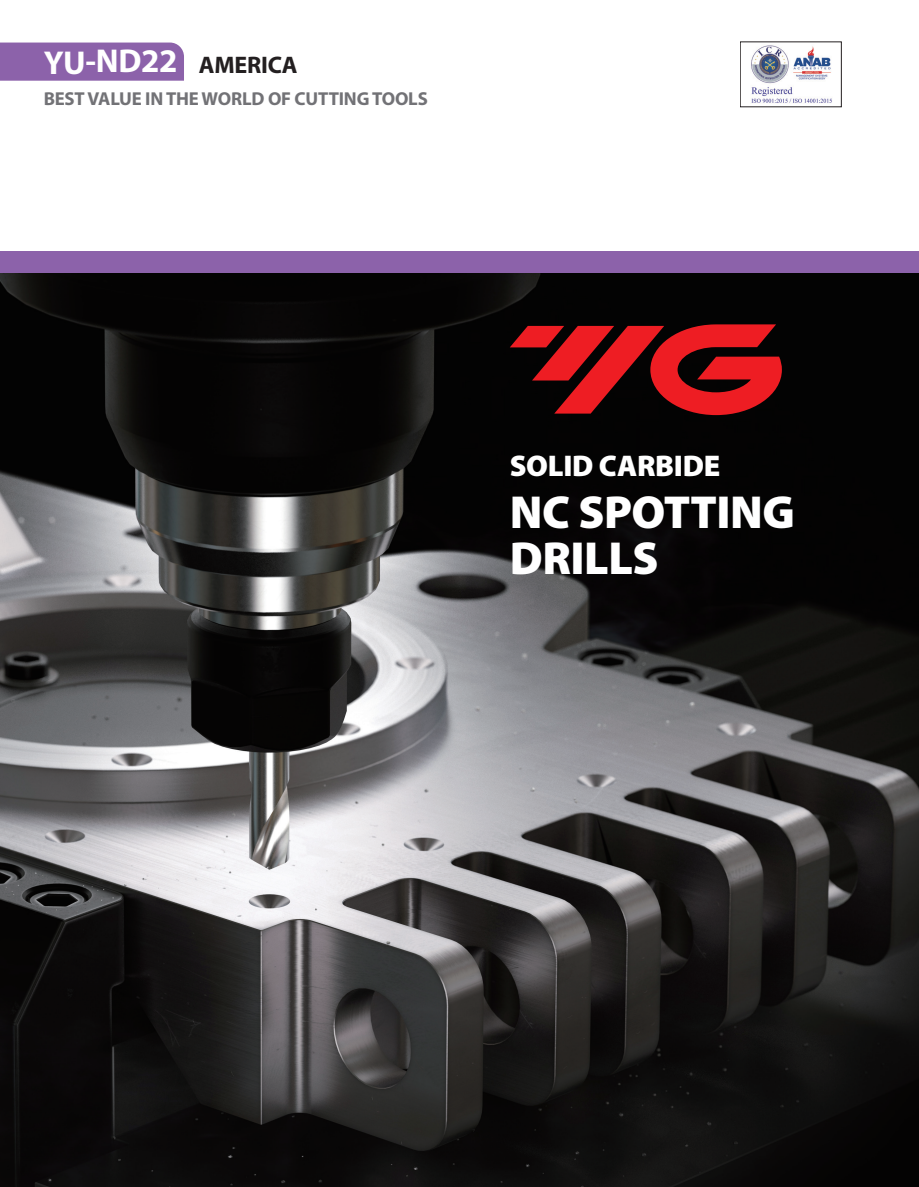
<style>
.page{position:relative;width:919px;height:1187px;background:#fff}
.page>*{position:absolute;margin:0;border:0;box-sizing:border-box;transform-origin:0 0}
.t1{font:900 46.5px/46.5px "Myriad Pro";letter-spacing:-.01em;color:#fff}
.t2{font:700 33.15px "Myriad Pro";letter-spacing:-.01em;color:#fff}
.t3{font:900 30px "Myriad Pro";letter-spacing:-.01em;color:#fff}
.t4{font:700 24px "Myriad Pro";letter-spacing:-.01em;color:#231f20}
.t5{font:700 18.75px "Myriad Pro";letter-spacing:-.01em;color:#727276}
</style>
<div class="page">
<img style="left:0;top:272px;width:918px;height:914px">
<div style="left:0;top:251px;width:918px;height:21px;background:#8c62aa"></div>
<div style="left:0;top:43px;width:184px;height:38px;background:#8c62aa"></div>
<img style="left:751px;top:45px;width:81px;height:58px">
<svg style="left:509px;top:324px;width:272px;height:91px;background:#831114"></svg>
<h2 class="t2" style="left:44px;top:39px;width:135px">YU-ND22</h2>
<p class="t5" style="left:44px;top:86px;width:385px">BEST VALUE IN THE WORLD OF CUTTING TOOLS</p>
<p class="t4" style="left:199px;top:49px;width:100px">AMERICA</p>
<h3 class="t3" style="left:509px;top:448px;width:212px">SOLID CARBIDE</h3>
<h1 class="t1" style="left:509px;top:489px;width:287px">NC SPOTTING<br>DRILLS</h1>
</div>
